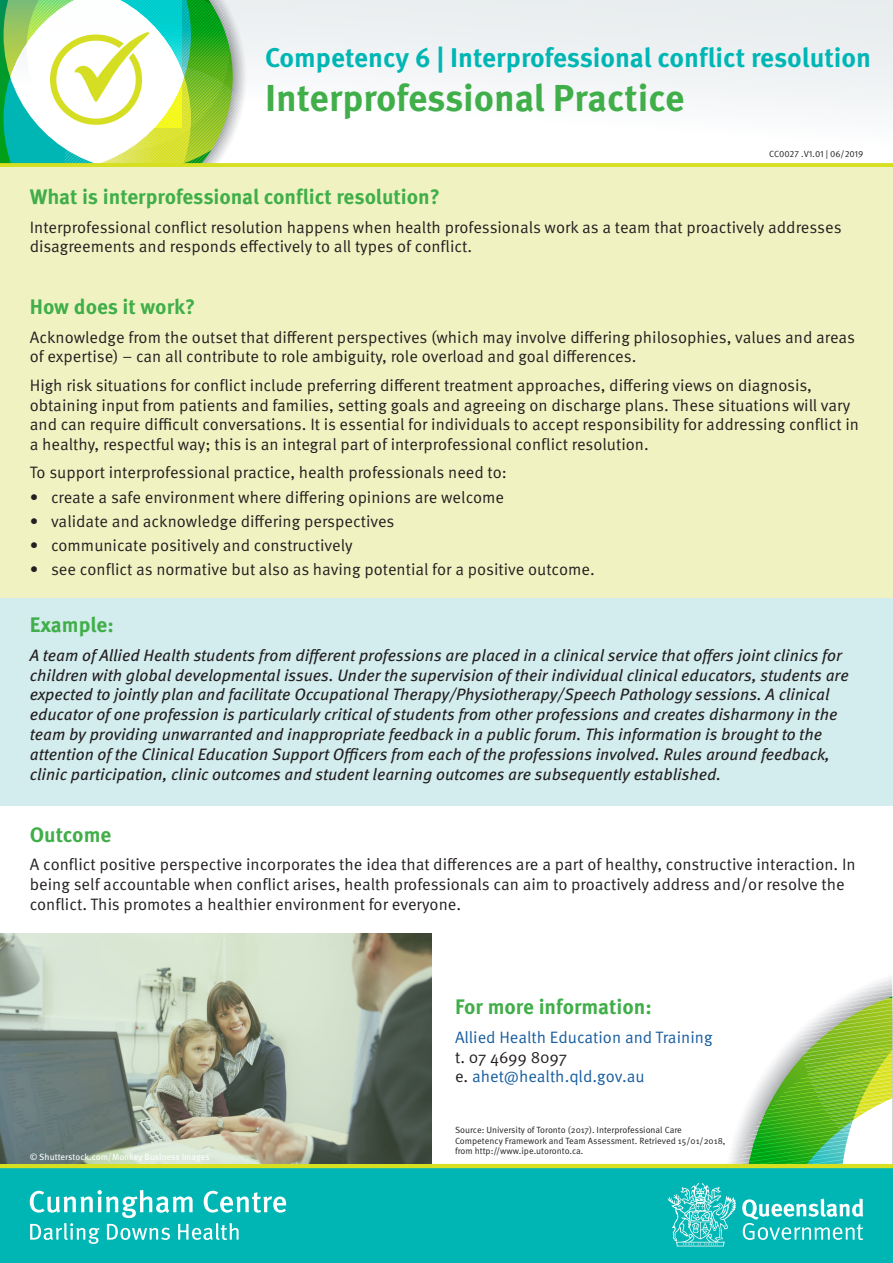
<style>
.page{position:relative;width:893px;height:1263px;background:#fff}
.page>*{position:absolute;margin:0;border:0;box-sizing:border-box;transform-origin:0 0}
.t1{font:700 37.5px "Meta OT";color:#40ae49}
.Topic_heading{font:700 27px "Meta OT";color:#00b6b5}
.Body_heading{font:700 21px "Meta OT";color:#40ae49}
.Body_content{font:700 21px "Meta OT";color:#40ae49}
.Body_content-2{font:16.5px/19.8px "Meta OT Norm";color:#231f20}
.Body_content-3{font:italic 16.5px/19.8px "Meta OT";color:#231f20}
.Body_bullets{font:16.5px "Meta OT Norm";color:#231f20}
.Body_content-4{font:16.5px "Meta OT Norm";color:#175d9e}
.Body_content-5{font:9px/10.8px "Meta OT Norm";color:#231f20}
.t2{font:9px "Meta OT";letter-spacing:-.005em;color:#fff}
.s1{color:#231f20}
</style>
<div class="page">
<div style="left:0;top:1167px;width:893px;height:96px;background:#00b6b5"></div>
<hr style="left:0;top:1164px;width:893px;height:4px;background:#d6df21">
<svg style="left:267px;top:0;width:626px;height:112px"></svg>
<svg style="left:0;top:0;width:267px;height:163px"></svg>
<svg style="left:0;top:163px;width:893px;height:4px;background:#d5df25"></svg>
<svg style="left:668px;top:977px;width:225px;height:269px"></svg>
<svg style="left:30px;top:1190px;width:256px;height:54px"></svg>
<div style="left:0;top:597px;width:893px;height:209px;background:#d3eced"></div>
<div style="left:0;top:167px;width:893px;height:430px;background:#f0f3c1"></div>
<svg style="left:0;top:933px;width:432px;height:231px;background:#9fa99a"></svg>
<hr style="left:892px;top:1028px;width:1px;height:136px;background:#a3cf9a">
<p class="Topic_heading" style="left:265px;top:41px;width:608px">Competency 6 | Interprofessional conflict resolution</p>
<h1 class="t1" style="left:265px;top:74px;width:421px">Interprofessional Practice</h1>
<p class="Body_content-5" style="left:769px;top:148px;width:96px">CC0027 .V1.01 | 06/2019</p>
<p class="Body_content" style="left:30px;top:184px;width:412px">What is interprofessional conflict resolution?</p>
<p class="Body_content-2" style="left:30px;top:217px;width:813px">Interprofessional conflict resolution happens when health professionals work as a team that proactively addresses disagreements and responds effectively to all types of conflict.</p>
<p class="Body_heading" style="left:30px;top:294px;width:167px">How does it work?</p>
<p class="Body_content-2" style="left:30px;top:327px;width:827px">Acknowledge from the outset that different perspectives (which may involve differing philosophies, values and areas of expertise) – can all contribute to role ambiguity, role overload and goal differences.</p>
<p class="Body_content-2" style="left:30px;top:375px;width:831px">High risk situations for conflict include preferring different treatment approaches, differing views on diagnosis, obtaining input from patients and families, setting goals and agreeing on discharge plans. These situations will vary and can require difficult conversations. It is essential for individuals to accept responsibility for addressing conflict in a healthy, respectful way; this is an integral part of interprofessional conflict resolution.</p>
<p class="Body_content-2" style="left:30px;top:463px;width:479px">To support interprofessional practice, health professionals need to:</p>
<p class="Body_bullets" style="left:30px;top:487px;width:476px">• create a safe environment where differing opinions are welcome</p>
<p class="Body_bullets" style="left:30px;top:511px;width:366px">• validate and acknowledge differing perspectives</p>
<p class="Body_bullets" style="left:30px;top:535px;width:324px">• communicate positively and constructively</p>
<p class="Body_bullets" style="left:30px;top:559px;width:567px">• see conflict as normative but also as having potential for a positive outcome.</p>
<p class="Body_heading" style="left:30px;top:612px;width:85px">Example:</p>
<p class="Body_content-3" style="left:30px;top:645px;width:820px">A team of Allied Health students from different professions are placed in a clinical service that offers joint clinics for children with global developmental issues. Under the supervision of their individual clinical educators, students are expected to jointly plan and facilitate Occupational Therapy/Physiotherapy/Speech Pathology sessions. A clinical educator of one profession is particularly critical of students from other professions and creates disharmony in the team by providing unwarranted and inappropriate feedback in a public forum. This information is brought to the attention of the Clinical Education Support Officers from each of the professions involved. Rules around feedback, clinic participation, clinic outcomes and student learning outcomes are subsequently established.</p>
<p class="Body_heading" style="left:30px;top:821px;width:83px">Outcome</p>
<p class="Body_content-2" style="left:30px;top:854px;width:827px">A conflict positive perspective incorporates the idea that differences are a part of healthy, constructive interaction. In being self accountable when conflict arises, health professionals can aim to proactively address and/or resolve the conflict. This promotes a healthier environment for everyone.</p>
<p class="t2" style="left:30px;top:1151px;width:182px">© Shutterstock.com/Monkey Business Images</p>
<p class="Body_heading" style="left:455px;top:994px;width:198px">For more information:</p>
<p class="Body_content-4" style="left:455px;top:1027px;width:259px">Allied Health Education and Training</p>
<p class="Body_content-2" style="left:455px;top:1047px;width:114px">t. 07 4699 8097</p>
<p class="Body_content-4" style="left:455px;top:1067px;width:191px"><span class="s1">e.</span> ahet@health.qld.gov.au</p>
<p class="Body_content-5" style="left:455px;top:1124px;width:272px">Source: University of Toronto (2017). Interprofessional Care<br>Competency Framework and Team Assessment. Retrieved 15/01/2018, from http://www.ipe.utoronto.ca.</p>
</div>
